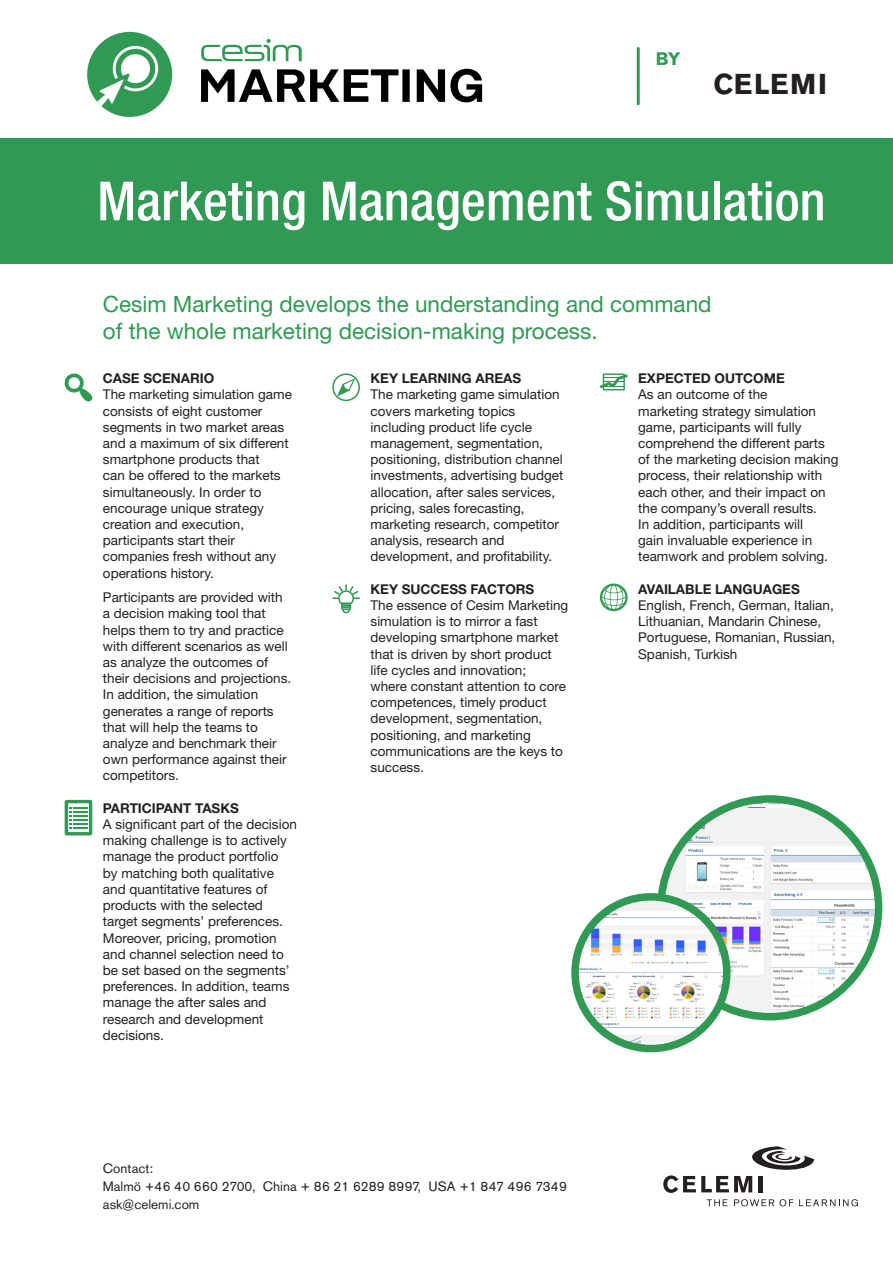
<style>
.page{position:relative;width:893px;height:1263px;background:#fff}
.page>*{position:absolute;margin:0;border:0;box-sizing:border-box;transform-origin:0 0}
.t1{font:500 condensed 54px "Helvetica Neue LT Std";color:#fff}
.t2{font:700 28.5px "Akzidenz Grotesk Pro";letter-spacing:.06em;color:#231f20}
.t3{font:22.5px/27px "Helvetica Neue LT Std";color:#309953}
.t4{font:700 18px "Akzidenz Grotesk Pro";color:#309953}
.t5{font:13.5px/16.2px "Helvetica Neue LT Std";color:#231f20}
.t6{font:13.5px/18px "Akzidenz Grotesk Pro";color:#231f20}
.t7{font:700 13.5px "Helvetica Neue LT Std";color:#231f20}
.s1{font-weight:700}
</style>
<div class="page">
<div style="left:0;top:138px;width:893px;height:126px;background:#309953"></div>
<svg style="left:201px;top:69px;width:281px;height:33px"></svg>
<div style="left:87px;top:32px;width:85px;height:85px;background:#309953;border-radius:50%"></div>
<svg style="left:93px;top:46px;width:65px;height:65px"></svg>
<svg style="left:201px;top:39px;width:101px;height:22px"></svg>
<img style="left:661px;top:799px;width:218px;height:218px;border-radius:109px">
<div style="left:657px;top:795px;width:225px;height:225px;border:8px solid #309953;border-radius:50%"></div>
<img style="left:575px;top:897px;width:152px;height:151px;border-radius:76px">
<div style="left:571px;top:893px;width:159px;height:159px;border:8px solid #309953;border-radius:50%"></div>
<hr style="left:637px;top:48px;width:3px;height:56px;background:#309953">
<svg style="left:707px;top:1199px;width:20px;height:7px"></svg>
<svg style="left:734px;top:1199px;width:59px;height:7px"></svg>
<svg style="left:799px;top:1199px;width:59px;height:7px"></svg>
<svg style="left:663px;top:1146px;width:151px;height:47px"></svg>
<hr style="left:758px;top:1176px;width:4px;height:16px;background:#231f20">
<svg style="left:332px;top:373px;width:28px;height:28px"></svg>
<svg style="left:65px;top:800px;width:27px;height:35px"></svg>
<svg style="left:65px;top:373px;width:27px;height:28px"></svg>
<svg style="left:600px;top:583px;width:28px;height:28px"></svg>
<svg style="left:332px;top:584px;width:28px;height:29px"></svg>
<svg style="left:600px;top:373px;width:28px;height:17px"></svg>
<p class="t4" style="left:656px;top:47px;width:26px">BY</p>
<p class="t2" style="left:713px;top:65px;width:115px">CELEMI</p>
<p class="t1" style="left:97px;top:169px;width:730px">Marketing Management Simulation</p>
<p class="t3" style="left:103px;top:290px;width:610px">Cesim Marketing develops the understanding and command of the whole marketing decision-making process.</p>
<p class="t7" style="left:103px;top:370px;width:113px">CASE SCENARIO</p>
<p class="t5" style="left:103px;top:386px;width:191px">The marketing simulation game consists of eight customer segments in two market areas and a maximum of six different smartphone products that<br>can be offered to the markets simultaneously. In order to encourage unique strategy creation and execution, participants start their companies fresh without any operations history.</p>
<p class="t5" style="left:103px;top:589px;width:190px">Participants are provided with a decision making tool that helps them to try and practice with different scenarios as well as analyze the outcomes of their decisions and projections.<br>In addition, the simulation generates a range of reports that will help the teams to analyze and benchmark their own performance against their competitors.</p>
<p class="t7" style="left:103px;top:800px;width:137px">PARTICIPANT TASKS</p>
<p class="t5" style="left:103px;top:816px;width:196px">A significant part of the decision making challenge is to actively manage the product portfolio<br>by matching both qualitative and quantitative features of products with the selected target segments’ preferences.<br>Moreover, pricing, promotion and channel selection need to be set based on the segments’ preferences. In addition, teams manage the after sales and research and development decisions.</p>
<p class="t5" style="left:371px;top:370px;width:194px"><span class="s1">KEY LEARNING AREAS<br></span>The marketing game simulation covers marketing topics including product life cycle management, segmentation, positioning, distribution channel investments, advertising budget allocation, after sales services, pricing, sales forecasting, marketing research, competitor analysis, research and development, and profitability.</p>
<p class="t5" style="left:371px;top:581px;width:199px"><span class="s1">KEY SUCCESS FACTORS<br></span>The essence of Cesim Marketing simulation is to mirror a fast developing smartphone market that is driven by short product life cycles and innovation;<br>where constant attention to core competences, timely product development, segmentation, positioning, and marketing communications are the keys to success.</p>
<p class="t7" style="left:638px;top:370px;width:148px">EXPECTED OUTCOME</p>
<p class="t5" style="left:638px;top:386px;width:202px">As an outcome of the<br>marketing strategy simulation game, participants will fully comprehend the different parts of the marketing decision making process, their relationship with each other, and their impact on the company’s overall results.<br>In addition, participants will<br>gain invaluable experience in teamwork and problem solving.</p>
<p class="t7" style="left:638px;top:581px;width:163px">AVAILABLE LANGUAGES</p>
<p class="t5" style="left:638px;top:597px;width:199px">English, French, German, Italian,<br>Lithuanian, Mandarin Chinese,<br>Portuguese, Romanian, Russian,<br>Spanish, Turkish</p>
<p class="t6" style="left:103px;top:1159px;width:466px">Contact:<br>Malmö +46 40 660 2700, China + 86 21 6289 8997, USA +1 847 496 7349 ask@celemi.com</p>
</div>
